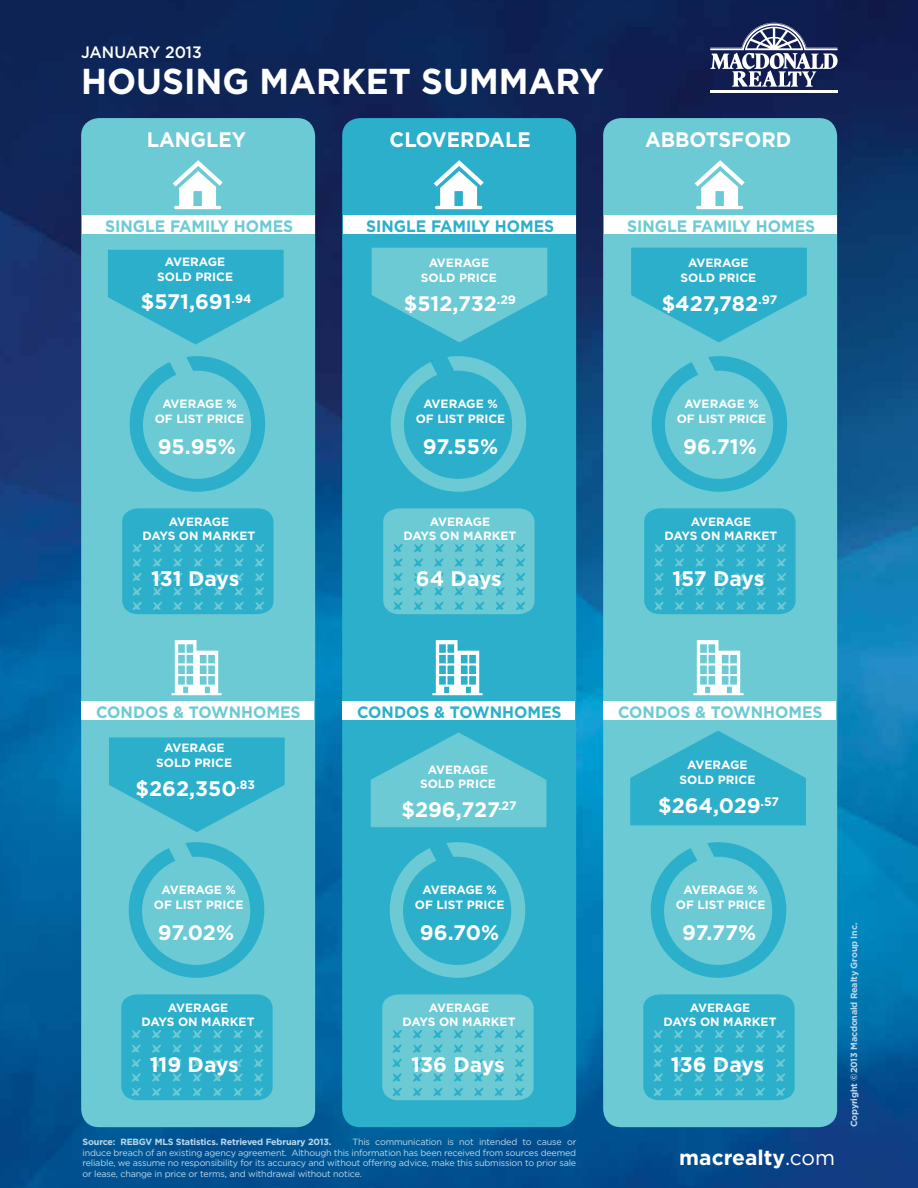
<style>
.page{position:relative;width:918px;height:1188px;background:#fff}
.page>*{position:absolute;margin:0;border:0;box-sizing:border-box;transform-origin:0 0}
.t1{font:700 36px "Gotham";color:#fff;scale:.95 1}
.t2{font:700 21px "Gotham";color:#fff}
.t3{font:700 21px "Gotham";color:#fff;scale:.95 1}
.t4{font:700 16.5px "Gotham";color:#6bcad4;scale:.95 1}
.t5{font:700 16.5px "Gotham";color:#2bafcb;scale:.95 1}
.t6{font:500 16.5px "Gotham";color:#fff;scale:.95 1}
.t7{font:700 12px/14.4px "Gotham";color:#fff}
.t8{font:9px/10.8px "Gotham";letter-spacing:-.02em;color:#bbd8ec;text-align:justify}
.t9{font:700 9px "Gotham";letter-spacing:-.02em;color:#bbd8ec}
.s1{font-weight:400}
</style>
<div class="page">
<img style="left:0;top:0;width:918px;height:1188px">
<div style="left:81px;top:118px;width:234px;height:1009px;background:#6bcad4;border-radius:18px"></div>
<hr style="left:710px;top:92px;width:128px;height:1px;background:#fff">
<hr style="left:710px;top:90px;width:128px;height:2px;background:#fff">
<svg style="left:710px;top:23px;width:128px;height:64px"></svg>
<svg style="left:173px;top:160px;width:50px;height:49px"></svg>
<svg style="left:130px;top:356px;width:135px;height:136px"></svg>
<svg style="left:122px;top:508px;width:152px;height:106px"></svg>
<div style="left:82px;top:216px;width:232px;height:18px;background:#fff"></div>
<svg style="left:171px;top:640px;width:51px;height:55px"></svg>
<div style="left:81px;top:702px;width:233px;height:18px;background:#fff"></div>
<svg style="left:129px;top:842px;width:135px;height:136px"></svg>
<svg style="left:121px;top:994px;width:152px;height:106px"></svg>
<div style="left:342px;top:118px;width:234px;height:1009px;background:#2bafcb;border-radius:18px"></div>
<svg style="left:434px;top:160px;width:50px;height:49px"></svg>
<svg style="left:391px;top:356px;width:135px;height:136px"></svg>
<svg style="left:383px;top:508px;width:152px;height:106px"></svg>
<div style="left:343px;top:216px;width:232px;height:18px;background:#fff"></div>
<svg style="left:432px;top:640px;width:51px;height:55px"></svg>
<div style="left:342px;top:702px;width:232px;height:18px;background:#fff"></div>
<svg style="left:390px;top:842px;width:135px;height:136px"></svg>
<svg style="left:382px;top:994px;width:152px;height:106px"></svg>
<div style="left:603px;top:118px;width:234px;height:1009px;background:#6bcad4;border-radius:18px"></div>
<svg style="left:695px;top:160px;width:50px;height:49px"></svg>
<svg style="left:652px;top:356px;width:135px;height:136px"></svg>
<svg style="left:644px;top:508px;width:152px;height:106px"></svg>
<div style="left:604px;top:216px;width:232px;height:18px;background:#fff"></div>
<svg style="left:693px;top:640px;width:51px;height:55px"></svg>
<div style="left:603px;top:702px;width:233px;height:18px;background:#fff"></div>
<svg style="left:651px;top:842px;width:135px;height:136px"></svg>
<svg style="left:643px;top:994px;width:152px;height:106px"></svg>
<svg style="left:372px;top:248px;width:175px;height:94px"></svg>
<svg style="left:371px;top:732px;width:175px;height:95px"></svg>
<svg style="left:631px;top:248px;width:176px;height:94px"></svg>
<svg style="left:630px;top:731px;width:176px;height:94px"></svg>
<svg style="left:108px;top:250px;width:176px;height:95px"></svg>
<svg style="left:109px;top:737px;width:176px;height:95px"></svg>
<h3 class="t6" style="left:81px;top:42px;width:128px">JANUARY 2013</h3>
<h1 class="t1" style="left:81px;top:59px;width:552px">HOUSING MARKET SU MMARY</h1>
<h2 class="t3" style="left:147px;top:127px;width:106px">LANGLEY</h2>
<h2 class="t3" style="left:390px;top:127px;width:150px">CLOVERDALE</h2>
<h2 class="t3" style="left:645px;top:127px;width:156px">ABBOTSFORD</h2>
<h3 class="t4" style="left:105px;top:216px;width:81px">SINGLE FAM</h3>
<h3 class="t4" style="left:205px;top:216px;width:94px">ILY HOMES</h3>
<h3 class="t5" style="left:366px;top:216px;width:81px">SINGLE FAM</h3>
<h3 class="t5" style="left:466px;top:216px;width:94px">ILY HOMES</h3>
<h3 class="t4" style="left:627px;top:216px;width:81px">SINGLE FAM</h3>
<h3 class="t4" style="left:727px;top:216px;width:94px">ILY HOMES</h3>
<p class="t7" style="left:157px;top:255px;width:77px;text-align:center">AVERAGE<br>SOLD PRICE</p>
<p class="t7" style="left:421px;top:256px;width:77px;text-align:center">AVERAGE<br>SOLD PRICE</p>
<p class="t7" style="left:680px;top:256px;width:77px;text-align:center">AVERAGE<br>SOLD PRICE</p>
<h2 class="t2" style="left:141px;top:289px;width:112px">$571,691<sup>.94</sup></h2>
<h2 class="t2" style="left:404px;top:290px;width:114px">$512,732<sup>.29</sup></h2>
<h2 class="t2" style="left:662px;top:290px;width:117px">$427,782<sup>.97</sup></h2>
<p class="t7" style="left:155px;top:397px;width:89px;text-indent:51px">GE %<br>OF LIST PRICE</p>
<p class="t7" style="left:162px;top:397px;width:27px">AVERA</p>
<p class="t7" style="left:416px;top:397px;width:89px;text-indent:51px">GE %<br>OF LIST PRICE</p>
<p class="t7" style="left:423px;top:397px;width:27px">AVERA</p>
<p class="t7" style="left:677px;top:397px;width:89px;text-indent:51px">GE %<br>OF LIST PRICE</p>
<p class="t7" style="left:684px;top:397px;width:27px">AVERA</p>
<h2 class="t2" style="left:158px;top:434px;width:80px">95.95%</h2>
<h2 class="t2" style="left:423px;top:434px;width:77px">97.55%</h2>
<h2 class="t2" style="left:683px;top:434px;width:75px">96.71%</h2>
<p class="t7" style="left:143px;top:514px;width:86px;text-indent:69px">GE<br>DAYS ON MARKET</p>
<p class="t7" style="left:169px;top:514px;width:27px">AVERA</p>
<p class="t7" style="left:404px;top:514px;width:86px;text-indent:69px">GE<br>DAYS ON MARKET</p>
<p class="t7" style="left:430px;top:514px;width:27px">AVERA</p>
<p class="t7" style="left:665px;top:514px;width:86px;text-indent:69px">GE<br>DAYS ON MARKET</p>
<p class="t7" style="left:691px;top:514px;width:27px">AVERA</p>
<h2 class="t2" style="left:151px;top:565px;width:90px">131 DAYS</h2>
<h2 class="t2" style="left:416px;top:565px;width:87px">64 DAYS</h2>
<h2 class="t2" style="left:672px;top:565px;width:93px">157 DAYS</h2>
<h3 class="t4" style="left:96px;top:702px;width:217px">CONDOS &amp; TOWNHOMES</h3>
<p class="t7" style="left:156px;top:741px;width:77px;text-align:center">AVERAGE<br>SOLD PRICE</p>
<h2 class="t2" style="left:136px;top:775px;width:121px">$262,350<sup>.83</sup></h2>
<h3 class="t5" style="left:357px;top:702px;width:217px">CONDOS &amp; TOWNHOMES</h3>
<h3 class="t4" style="left:618px;top:702px;width:217px">CONDOS &amp; TOWNHOMES</h3>
<p class="t7" style="left:420px;top:762px;width:77px;text-align:center">AVERAGE<br>SOLD PRICE</p>
<p class="t7" style="left:680px;top:758px;width:77px;text-align:center">AVERAGE<br>SOLD PRICE</p>
<h2 class="t2" style="left:401px;top:797px;width:117px">$296,727<sup>.27</sup></h2>
<h2 class="t2" style="left:658px;top:792px;width:122px">$264,029<sup>.57</sup></h2>
<p class="t7" style="left:154px;top:883px;width:89px;text-indent:51px">GE %<br>OF LIST PRICE</p>
<p class="t7" style="left:161px;top:883px;width:27px">AVERA</p>
<p class="t7" style="left:415px;top:883px;width:89px;text-indent:51px">GE %<br>OF LIST PRICE</p>
<p class="t7" style="left:422px;top:883px;width:27px">AVERA</p>
<p class="t7" style="left:676px;top:883px;width:89px;text-indent:51px">GE %<br>OF LIST PRICE</p>
<p class="t7" style="left:683px;top:883px;width:27px">AVERA</p>
<h2 class="t2" style="left:158px;top:920px;width:78px">97.02%</h2>
<h2 class="t2" style="left:420px;top:920px;width:81px">96.70%</h2>
<h2 class="t2" style="left:682px;top:920px;width:76px">97.77%</h2>
<p class="t7" style="left:142px;top:1000px;width:86px;text-indent:69px">GE<br>DAYS ON MARKET</p>
<p class="t7" style="left:168px;top:1000px;width:27px">AVERA</p>
<p class="t7" style="left:403px;top:1000px;width:86px;text-indent:69px">GE<br>DAYS ON MARKET</p>
<p class="t7" style="left:429px;top:1000px;width:27px">AVERA</p>
<p class="t7" style="left:664px;top:1000px;width:86px;text-indent:69px">GE<br>DAYS ON MARKET</p>
<p class="t7" style="left:690px;top:1000px;width:27px">AVERA</p>
<h2 class="t2" style="left:150px;top:1052px;width:91px">119 DAYS</h2>
<h2 class="t2" style="left:411px;top:1052px;width:95px">136 DAYS</h2>
<h2 class="t2" style="left:671px;top:1052px;width:95px">136 DAYS</h2>
<p class="t9" style="left:83px;top:1136px;width:250px">SOURCE: REBGV MLS STATISTICS. RETRIEVED FEBRUARY 2013.</p>
<p class="t8" style="left:83px;top:1136px;width:495px;text-indent:270px">This communication is not intended to cause or induce breach of an existing agency agreement. Although this information has been received from sources deemed reliable, we assume no responsibility for its accuracy and without offering advice, make this submission to prior sale or lease, change in price or terms, and withdrawal without notice.</p>
<h2 class="t2" style="left:679px;top:1145px;width:157px">MACREALTY<span class="s1">.com</span></h2>
<p class="t9" style="left:849px;top:1127px;width:206px;rotate:-90deg">COPYRIGHT ©2013 MACDONALD REALTY GROUP I NC.</p>
</div>
